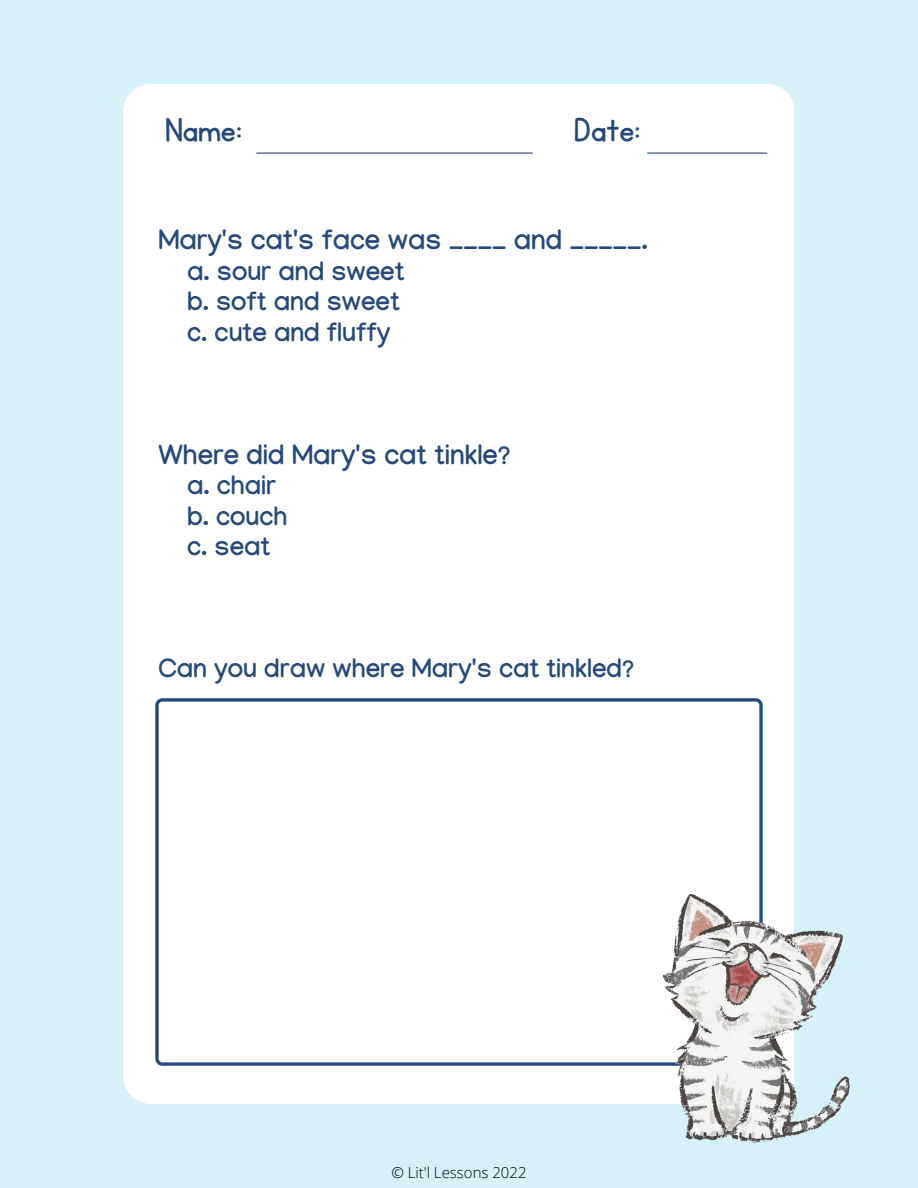
<style>
.page{position:relative;width:918px;height:1188px;background:#d6f2f8}
.page>*{position:absolute;margin:0;border:0;box-sizing:border-box;transform-origin:0 0}
.t1{font:38.7px "KG Primary Penmanship";color:#25497b}
.t2{font:700 27.75px "Manjari";color:#25497b}
.t3{font:700 26.25px/30.3px "Manjari";color:#25497b}
.t4{font:300 15px "Open Sans";color:#000}
</style>
<div class="page">
<div style="left:123px;top:84px;width:671px;height:1020px;background:#fff;border-radius:28px"></div>
<svg style="left:155px;top:698px;width:608px;height:367px"></svg>
<img style="left:662px;top:894px;width:188px;height:249px">
<hr style="left:257px;top:152px;width:275px;height:2px;background:#25497b">
<hr style="left:648px;top:152px;width:119px;height:2px;background:#25497b">
<h1 class="t1" style="left:165px;top:111px;width:79px">Name:</h1>
<h1 class="t1" style="left:574px;top:111px;width:69px">Date:</h1>
<p class="t2" style="left:159px;top:229px;width:491px">Mary's cat's face was ____ and _____.</p>
<p class="t3" style="left:187px;top:261px;width:219px">a. sour and sweet b. soft and sweet c. cute and fluffy</p>
<p class="t2" style="left:159px;top:444px;width:354px">Where did Mary's cat tinkle?</p>
<p class="t3" style="left:187px;top:475px;width:102px">a. chair b. couch c. seat</p>
<p class="t3" style="left:159px;top:658px;width:477px">Can you draw where Mary's cat tinkled?</p>
<p class="t4" style="left:391px;top:1162px;width:137px">© Lit'l Lessons 2022</p>
</div>
